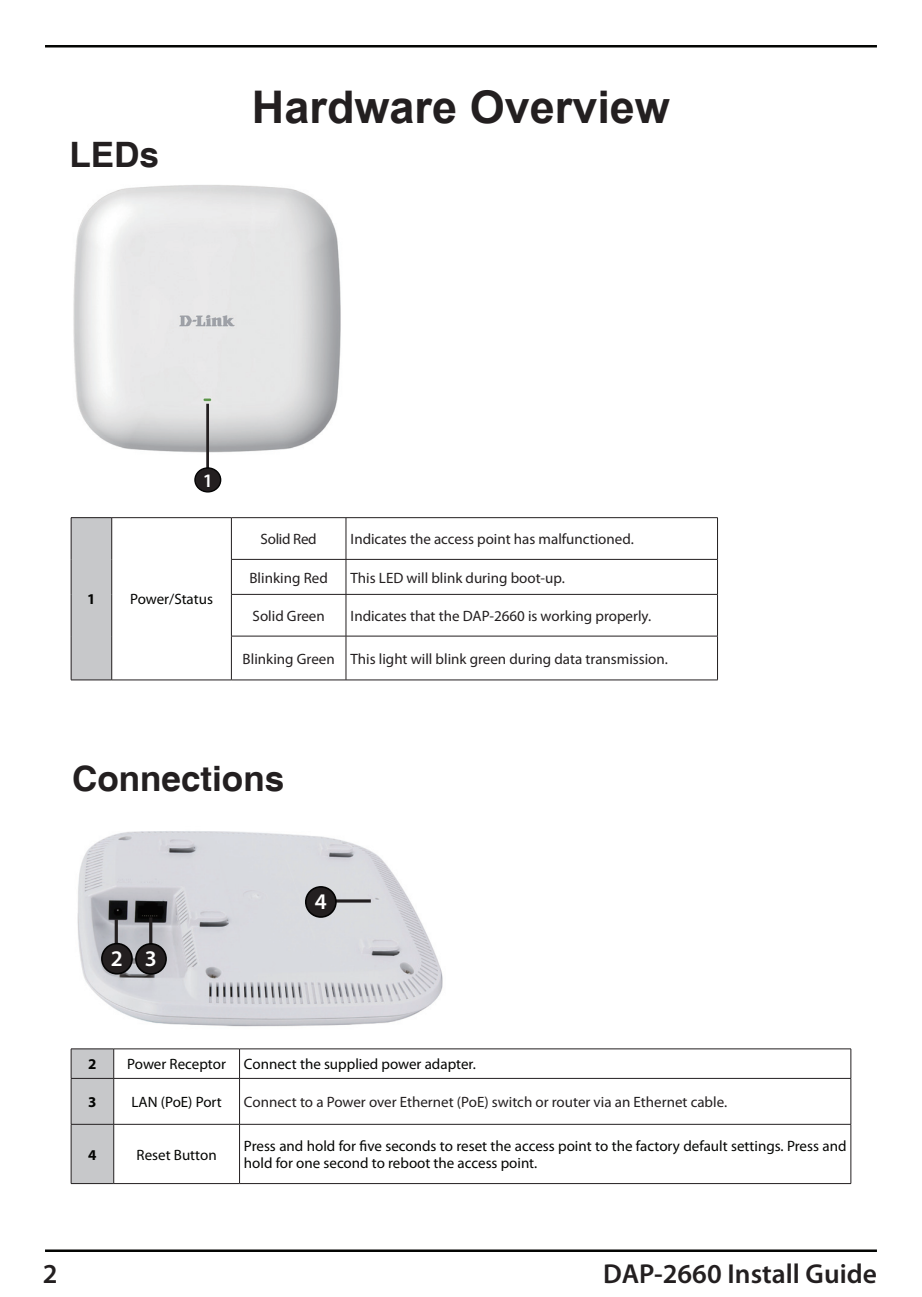
<style>
.page{position:relative;width:922px;height:1297px;background:#fff}
.page>*{position:absolute;margin:0;border:0;box-sizing:border-box;transform-origin:0 0}
.t1{font:700 45px "Arial";color:#231f20}
.t2{font:700 35px "Helvetica";color:#231f20}
.t3{font:600 27.5px "Myriad Pro";color:#231f20}
.t4{font:600 22.5px "Myriad Pro";color:#fff}
.t5{font:600 19px "Myriad Pro";color:#fff}
.t6{font:15px "Myriad Pro";color:#231f20}
.t7{font:15px/17.2px "Myriad Pro";color:#040503}
.t8{font:15px "Myriad Pro";letter-spacing:-.02em;color:#231f20}
.t9{font:700 15px "Myriad Pro";color:#040503}
</style>
<div class="page">
<hr style="left:45px;top:1249px;width:831px;height:3px;background:#040503">
<hr style="left:45px;top:45px;width:831px;height:2px;background:#040503">
<img style="left:73px;top:185px;width:268px;height:298px">
<hr style="left:206px;top:404px;width:3px;height:71px;background:#231f20">
<div style="left:195px;top:468px;width:25px;height:24px;background:#231f20;border-radius:50%"></div>
<div style="left:194px;top:467px;width:27px;height:26px;border:1px solid #030303;border-radius:50%"></div>
<img style="left:77px;top:831px;width:366px;height:196px">
<div style="left:71px;top:518px;width:41px;height:162px;background:#c7c8ca"></div>
<hr style="left:71px;top:518px;width:1px;height:41px;background:#231f20">
<hr style="left:71px;top:559px;width:1px;height:35px;background:#231f20">
<hr style="left:71px;top:594px;width:1px;height:42px;background:#231f20">
<hr style="left:71px;top:636px;width:1px;height:44px;background:#231f20">
<hr style="left:71px;top:517px;width:41px;height:1px;background:#231f20">
<hr style="left:71px;top:679px;width:41px;height:1px;background:#231f20">
<hr style="left:111px;top:518px;width:1px;height:41px;background:#231f20">
<hr style="left:111px;top:559px;width:1px;height:35px;background:#231f20">
<hr style="left:111px;top:594px;width:1px;height:42px;background:#231f20">
<hr style="left:111px;top:636px;width:1px;height:44px;background:#231f20">
<hr style="left:112px;top:517px;width:119px;height:1px;background:#231f20">
<hr style="left:112px;top:679px;width:119px;height:1px;background:#231f20">
<hr style="left:231px;top:518px;width:1px;height:41px;background:#231f20">
<hr style="left:231px;top:517px;width:115px;height:1px;background:#231f20">
<hr style="left:345px;top:518px;width:1px;height:41px;background:#231f20">
<hr style="left:717px;top:518px;width:1px;height:41px;background:#231f20">
<hr style="left:346px;top:517px;width:371px;height:1px;background:#231f20">
<hr style="left:231px;top:560px;width:1px;height:34px;background:#231f20">
<hr style="left:231px;top:559px;width:115px;height:1px;background:#231f20">
<hr style="left:345px;top:560px;width:1px;height:34px;background:#231f20">
<hr style="left:717px;top:560px;width:1px;height:34px;background:#231f20">
<hr style="left:346px;top:559px;width:371px;height:1px;background:#231f20">
<hr style="left:231px;top:595px;width:1px;height:41px;background:#231f20">
<hr style="left:231px;top:594px;width:115px;height:1px;background:#231f20">
<hr style="left:345px;top:595px;width:1px;height:41px;background:#231f20">
<hr style="left:717px;top:595px;width:1px;height:41px;background:#231f20">
<hr style="left:346px;top:594px;width:371px;height:1px;background:#231f20">
<hr style="left:231px;top:636px;width:1px;height:44px;background:#231f20">
<hr style="left:231px;top:636px;width:115px;height:1px;background:#231f20">
<hr style="left:231px;top:679px;width:115px;height:1px;background:#231f20">
<hr style="left:345px;top:636px;width:1px;height:44px;background:#231f20">
<hr style="left:717px;top:636px;width:1px;height:44px;background:#231f20">
<hr style="left:346px;top:636px;width:371px;height:1px;background:#231f20">
<hr style="left:346px;top:679px;width:371px;height:1px;background:#231f20">
<hr style="left:71px;top:1048px;width:43px;height:1px;background:#231f20">
<div style="left:71px;top:1049px;width:43px;height:134px;background:#c7c8ca"></div>
<hr style="left:114px;top:1048px;width:125px;height:1px;background:#231f20">
<svg style="left:239px;top:1049px;width:1px;height:29px"></svg>
<svg style="left:850px;top:1049px;width:1px;height:29px"></svg>
<hr style="left:239px;top:1048px;width:611px;height:1px;background:#231f20">
<hr style="left:71px;top:1078px;width:1px;height:46px;background:#231f20">
<hr style="left:71px;top:1078px;width:43px;height:1px;background:#231f20">
<hr style="left:113px;top:1078px;width:1px;height:46px;background:#231f20">
<hr style="left:114px;top:1078px;width:125px;height:1px;background:#231f20">
<hr style="left:239px;top:1078px;width:1px;height:46px;background:#231f20">
<hr style="left:850px;top:1078px;width:1px;height:46px;background:#231f20">
<hr style="left:239px;top:1078px;width:611px;height:1px;background:#231f20">
<hr style="left:71px;top:1124px;width:1px;height:59px;background:#231f20">
<hr style="left:71px;top:1124px;width:43px;height:1px;background:#231f20">
<hr style="left:71px;top:1183px;width:43px;height:1px;background:#231f20">
<hr style="left:113px;top:1124px;width:1px;height:59px;background:#231f20">
<hr style="left:114px;top:1124px;width:125px;height:1px;background:#231f20">
<hr style="left:114px;top:1183px;width:125px;height:1px;background:#231f20">
<hr style="left:239px;top:1124px;width:1px;height:59px;background:#231f20">
<hr style="left:850px;top:1124px;width:1px;height:59px;background:#231f20">
<hr style="left:239px;top:1124px;width:611px;height:1px;background:#231f20">
<hr style="left:239px;top:1183px;width:611px;height:1px;background:#231f20">
<hr style="left:115px;top:919px;width:3px;height:44px;background:#231f20">
<div style="left:102px;top:944px;width:30px;height:30px;background:#231f20;border-radius:50%"></div>
<div style="left:101px;top:943px;width:32px;height:31px;border:2px solid #030303;border-radius:50%"></div>
<hr style="left:149px;top:917px;width:3px;height:42px;background:#231f20">
<hr style="left:329px;top:899px;width:42px;height:3px;background:#231f20">
<div style="left:136px;top:944px;width:30px;height:30px;background:#231f20;border-radius:50%"></div>
<div style="left:135px;top:943px;width:32px;height:32px;border:2px solid #030303;border-radius:50%"></div>
<div style="left:306px;top:887px;width:30px;height:30px;background:#231f20;border-radius:50%"></div>
<div style="left:305px;top:886px;width:31px;height:32px;border:2px solid #030303;border-radius:50%"></div>
<h2 class="t2" style="left:69px;top:134px;width:91px">LEDs</h2>
<h1 class="t1" style="left:252px;top:77px;width:419px">Hardware Overview</h1>
<p class="t5" style="left:203px;top:468px;width:12px">1</p>
<p class="t9" style="left:87px;top:590px;width:10px">1</p>
<p class="t7" style="left:130px;top:590px;width:84px">Power/Status</p>
<p class="t8" style="left:260px;top:530px;width:58px">Solid Red</p>
<p class="t6" style="left:350px;top:530px;width:284px">Indicates the access point has malfunctioned.</p>
<p class="t6" style="left:249px;top:568px;width:80px">Blinking Red</p>
<p class="t6" style="left:350px;top:568px;width:216px">This LED will blink during boot-up.</p>
<p class="t6" style="left:252px;top:607px;width:74px">Solid Green</p>
<p class="t6" style="left:350px;top:607px;width:302px">Indicates that the DAP-2660 is working properly.</p>
<p class="t6" style="left:242px;top:649px;width:426px">Blinking Green This light will blink green during data transmission.</p>
<h2 class="t2" style="left:72px;top:757px;width:213px">Connections</h2>
<h3 class="t4" style="left:111px;top:944px;width:48px">2 3</h3>
<h3 class="t4" style="left:315px;top:887px;width:14px">4</h3>
<p class="t9" style="left:88px;top:1054px;width:10px">2</p>
<p class="t7" style="left:127px;top:1055px;width:350px">Power Receptor Connect the supplied power adapter.</p>
<p class="t9" style="left:88px;top:1092px;width:10px">3</p>
<p class="t7" style="left:131px;top:1093px;width:92px">LAN (PoE) Port</p>
<p class="t6" style="left:244px;top:1093px;width:484px">Connect to a Power over Ethernet (PoE) switch or router via an Ethernet cable.</p>
<p class="t9" style="left:88px;top:1145px;width:10px">4</p>
<p class="t7" style="left:136px;top:1146px;width:82px">Reset Button</p>
<p class="t7" style="left:244px;top:1137px;width:604px">Press and hold for five seconds to reset the access point to the factory default settings. Press and hold for one second to reboot the access point.</p>
<h3 class="t3" style="left:43px;top:1256px;width:16px">2</h3>
<h3 class="t3" style="left:603px;top:1256px;width:275px">DAP-2660 Install Guide</h3>
</div>
